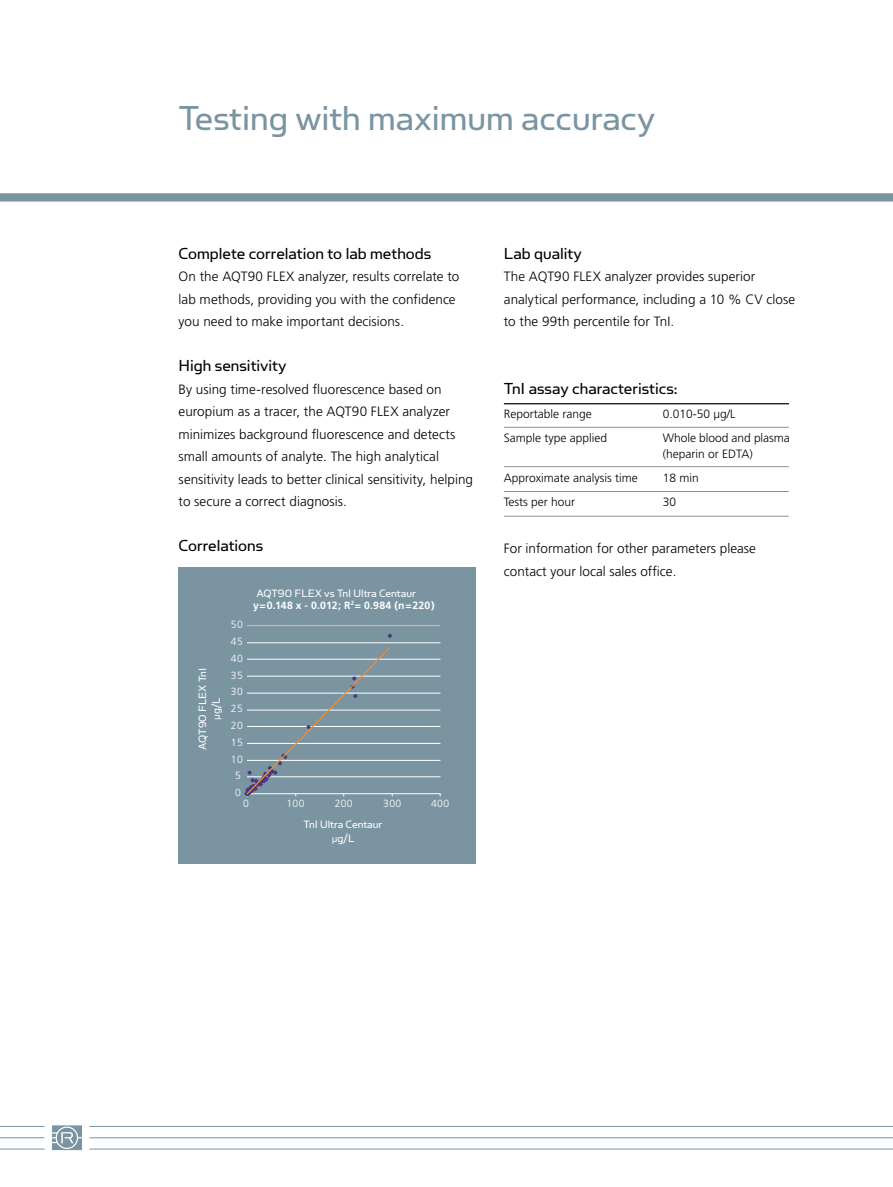
<style>
.page{position:relative;width:893px;height:1187px;background:#fff}
.page>*{position:absolute;margin:0;border:0;box-sizing:border-box;transform-origin:0 0}
.t1{font:39px "Simian Text Orangutan";color:#7a94a2}
.t2{font:18px "Simian Text Orangutan";color:#000}
.t3{font:300 13.5px/22.5px "Frutiger";color:#000}
.t4{font:300 12px/16.5px "Frutiger";color:#000}
.t5{font:12px/13.5px "Simian Text Orangutan";color:#fff;text-align:center}
.t6{font:700 10.5px "Frutiger";letter-spacing:.02em;color:#fff}
.t7{font:300 10.35px "Frutiger";letter-spacing:.025em;color:#fff}
.s1{font-family:"Verdana";font-size:9px}
</style>
<div class="page">
<hr style="left:0;top:1137px;width:893px;height:1px;background:#7a94a2">
<hr style="left:0;top:1148px;width:893px;height:1px;background:#7a94a2">
<hr style="left:0;top:1125px;width:893px;height:1px;background:#7a94a2">
<div style="left:0;top:193px;width:893px;height:8px;background:#7a94a2"></div>
<div style="left:46px;top:1089px;width:42px;height:96px;background:#fff"></div>
<svg style="left:52px;top:1125px;width:30px;height:24px"></svg>
<div style="left:179px;top:567px;width:297px;height:296px;background:#7a94a2"></div>
<hr style="left:247px;top:776px;width:193px;height:1px;background:#fff">
<hr style="left:247px;top:760px;width:193px;height:1px;background:#fff">
<hr style="left:247px;top:743px;width:193px;height:1px;background:#fff">
<hr style="left:247px;top:726px;width:193px;height:1px;background:#fff">
<hr style="left:247px;top:709px;width:193px;height:1px;background:#fff">
<hr style="left:247px;top:692px;width:193px;height:1px;background:#fff">
<hr style="left:247px;top:675px;width:193px;height:1px;background:#fff">
<hr style="left:247px;top:658px;width:193px;height:1px;background:#fff">
<hr style="left:247px;top:642px;width:193px;height:1px;background:#fff">
<hr style="left:247px;top:625px;width:193px;height:1px;background:#fff">
<hr style="left:247px;top:793px;width:193px;height:1px;background:#fff">
<svg style="left:387px;top:633px;width:5px;height:5px"></svg>
<svg style="left:245px;top:647px;width:148px;height:149px"></svg>
<hr style="left:504px;top:427px;width:285px;height:1px;background:#000">
<hr style="left:504px;top:466px;width:285px;height:1px;background:#000">
<hr style="left:504px;top:491px;width:285px;height:1px;background:#000">
<hr style="left:504px;top:403px;width:285px;height:1px;background:#000">
<hr style="left:504px;top:515px;width:285px;height:1px;background:#000">
<h1 class="t1" style="left:179px;top:96px;width:478px">Testing with maximum accuracy</h1>
<h2 class="t2" style="left:179px;top:243px;width:254px">Complete correlation to lab methods</h2>
<p class="t3" style="left:179px;top:265px;width:282px">On the AQT90 FLEX analyzer, results correlate to lab methods, providing you with the confidence you need to make important decisions.</p>
<h2 class="t2" style="left:179px;top:356px;width:109px">High sensitivity</h2>
<p class="t3" style="left:179px;top:378px;width:296px">By using time-resolved fluorescence based on europium as a tracer, the AQT90 FLEX analyzer minimizes background fluorescence and detects small amounts of analyte. The high analytical sensitivity leads to better clinical sensitivity, helping to secure a correct diagnosis.</p>
<h2 class="t2" style="left:179px;top:536px;width:86px">Correlations</h2>
<p class="t5" style="left:257px;top:586px;width:161px">AQT90 FLEX vs TnI Ultra Centaur</p>
<p class="t5" style="left:196px;top:749px;width:83px;rotate:-90deg">AQT90 FLEX TnI <span class="s1">µ</span>g/L</p>
<p class="t7" style="left:231px;top:618px;width:13px">50</p>
<p class="t7" style="left:231px;top:635px;width:13px">45</p>
<p class="t7" style="left:231px;top:652px;width:13px">40</p>
<p class="t7" style="left:231px;top:669px;width:13px">35</p>
<p class="t7" style="left:231px;top:686px;width:13px">30</p>
<p class="t7" style="left:231px;top:703px;width:13px">25</p>
<p class="t7" style="left:231px;top:719px;width:13px">20</p>
<p class="t7" style="left:231px;top:736px;width:13px">15</p>
<p class="t7" style="left:231px;top:753px;width:13px">10</p>
<p class="t7" style="left:235px;top:769px;width:7px">5</p>
<p class="t7" style="left:235px;top:786px;width:7px">0</p>
<p class="t6" style="left:253px;top:598px;width:183px">y=0.148 x - 0.012; R<sup>2</sup>= 0.984 (n=220)</p>
<p class="t7" style="left:243px;top:797px;width:7px">0</p>
<p class="t7" style="left:287px;top:797px;width:19px">100</p>
<p class="t7" style="left:335px;top:797px;width:19px">200</p>
<p class="t7" style="left:383px;top:797px;width:19px">300</p>
<p class="t7" style="left:431px;top:797px;width:19px">400</p>
<p class="t5" style="left:304px;top:817px;width:80px">TnI Ultra Centaur <span class="s1">µ</span>g/L</p>
<h2 class="t2" style="left:504px;top:243px;width:79px">Lab quality</h2>
<p class="t3" style="left:504px;top:265px;width:293px">The AQT90 FLEX analyzer provides superior analytical performance, including a 10 % CV close to the 99th percentile for TnI.</p>
<h2 class="t2" style="left:504px;top:378px;width:175px">TnI assay characteristics:</h2>
<p class="t4" style="left:504px;top:405px;width:90px">Reportable range</p>
<p class="t4" style="left:663px;top:405px;width:74px">0.010-50 µg/L</p>
<p class="t4" style="left:504px;top:429px;width:105px">Sample type applied</p>
<p class="t4" style="left:663px;top:429px;width:128px">Whole blood and plasma (heparin or EDTA)</p>
<p class="t4" style="left:504px;top:470px;width:135px">Approximate analysis time</p>
<p class="t4" style="left:663px;top:470px;width:38px">18 min</p>
<p class="t4" style="left:504px;top:494px;width:73px">Tests per hour</p>
<p class="t4" style="left:663px;top:494px;width:15px">30</p>
<p class="t3" style="left:504px;top:537px;width:254px">For information for other parameters please contact your local sales office.</p>
</div>
